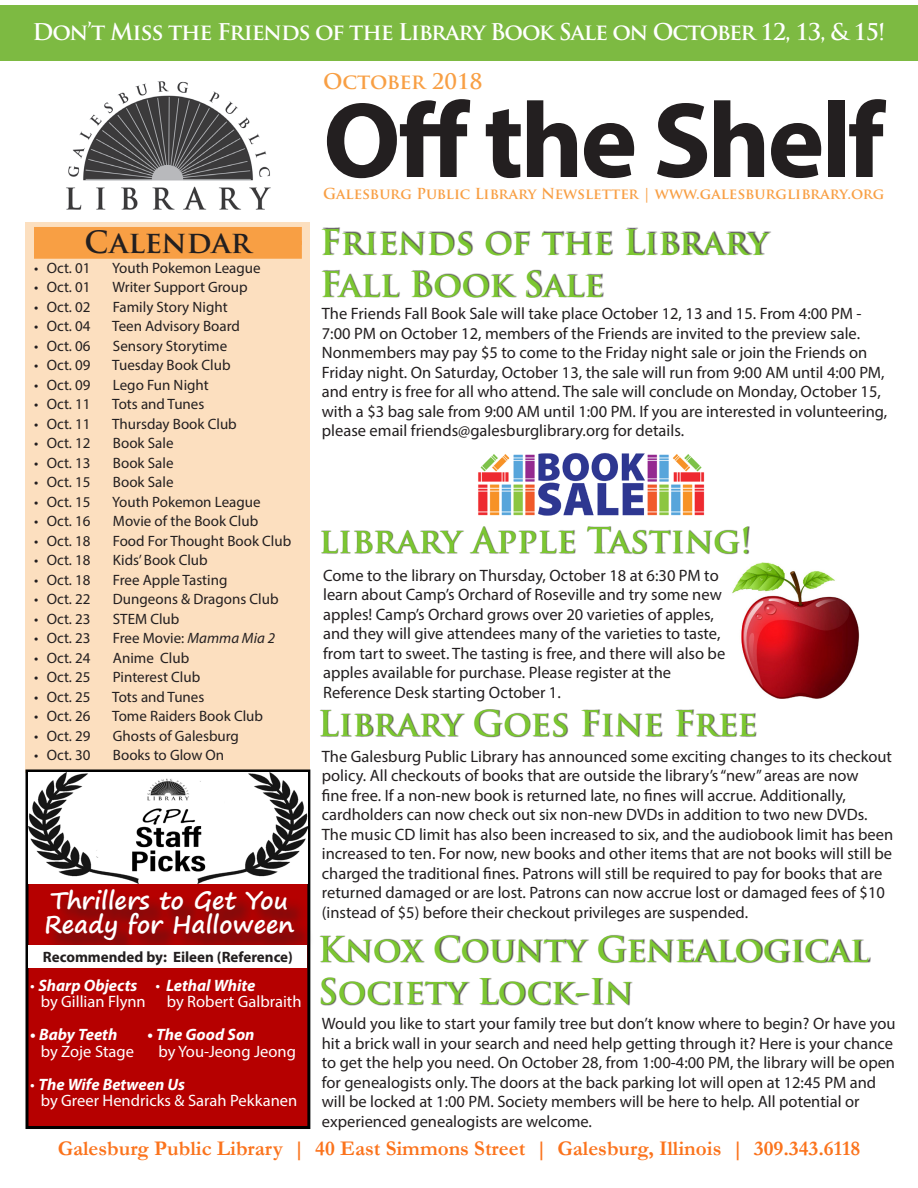
<style>
.page{position:relative;width:918px;height:1188px;background:#fff}
.page>*{position:absolute;margin:0;border:0;box-sizing:border-box;transform-origin:0 0}
.t1{font:700 108px "Myriad Pro";letter-spacing:-.03em;color:#231f20}
.Body{font:700 34.5px/42px "Trajan Pro";color:#7cc731}
.Body-2{font:700 30px "Trajan Pro";color:#231f20}
.t2{font:700 24px/24px "Segoe Print";color:#fff}
.News_title_flash{font:700 22.5px "Trajan Pro";letter-spacing:-.05em;color:#fff}
.t3{font:700 21px "Garamond";color:#fb731c}
.t4{font:700 21px "Trajan Pro";letter-spacing:-.005em;color:#f89f44}
.Body-3{font:16.5px/19.5px "Myriad Pro";color:#231f20}
.Body-4{font:16.5px "Myriad Pro";color:#fff}
.Body-5{font:italic 700 16.5px "Myriad Pro";color:#fff}
.t5{font:15px "Myriad Pro";color:#231f20}
.t6{font:700 15px "Myriad Pro";color:#231f20}
.Tagline{font:700 14.85px "Trajan Pro";color:#f89f44}
.s1{font-style:italic}
.s2{font-weight:400;font-style:normal}
.s3{font-weight:400}
.s4{font-style:normal}
</style>
<div class="page">
<div style="left:0;top:5px;width:918px;height:55px;background:#7dba42"></div>
<div style="left:26px;top:222px;width:284px;height:550px;background:#fcdfbf"></div>
<div style="left:34px;top:227px;width:268px;height:18px;background:#f89f44"></div>
<div style="left:34px;top:241px;width:268px;height:18px;background:#f89f44"></div>
<div style="left:26px;top:770px;width:284px;height:359px;background:#b60000;border:3px solid #000"></div>
<div style="left:320px;top:709px;width:437px;height:28px;background:#231f20;opacity:.75"></div>
<div style="left:320px;top:934px;width:551px;height:72px;background:#231f20;opacity:.75"></div>
<div style="left:322px;top:228px;width:450px;height:70px;background:#231f20;opacity:.75"></div>
<div style="left:46px;top:890px;width:268px;height:71px;background:#231f20;opacity:.75"></div>
<div style="left:321px;top:526px;width:429px;height:28px;background:#231f20;opacity:.75"></div>
<img style="left:732px;top:563px;width:128px;height:136px">
<img style="left:28px;top:772px;width:279px;height:111px">
<div style="left:28px;top:945px;width:279px;height:23px;background:#fff"></div>
<img style="left:478px;top:453px;width:227px;height:63px">
<img style="left:66px;top:81px;width:205px;height:129px">
<p class="News_title_flash" style="left:33px;top:18px;width:854px">Don’t Miss the Friends of the Library Book Sale on October 12, 13, &amp; 15!</p>
<p class="t4" style="left:323px;top:69px;width:161px">October 2018</p>
<p class="t1" style="left:323px;top:70px;width:563px">Off the Shelf</p>
<p class="Body-2" style="left:85px;top:224px;width:168px">Calendar</p>
<p class="t5" style="left:34px;top:259px;width:58px">• Oct. 01</p>
<p class="t5" style="left:112px;top:259px;width:150px">Youth Pokemon League</p>
<p class="t5" style="left:34px;top:278px;width:58px">• Oct. 01</p>
<p class="t5" style="left:112px;top:278px;width:137px">Writer Support Group</p>
<p class="t5" style="left:34px;top:298px;width:58px">• Oct. 02</p>
<p class="t5" style="left:113px;top:298px;width:116px">Family Story Night</p>
<p class="t5" style="left:34px;top:317px;width:58px">• Oct. 04</p>
<p class="t5" style="left:112px;top:317px;width:129px">Teen Advisory Board</p>
<p class="t5" style="left:34px;top:337px;width:58px">• Oct. 06</p>
<p class="t5" style="left:113px;top:337px;width:116px">Sensory Storytime</p>
<p class="t5" style="left:34px;top:356px;width:58px">• Oct. 09</p>
<p class="t5" style="left:112px;top:356px;width:120px">Tuesday Book Club</p>
<p class="t5" style="left:34px;top:376px;width:58px">• Oct. 09</p>
<p class="t5" style="left:113px;top:376px;width:97px">Lego Fun Night</p>
<p class="t5" style="left:34px;top:395px;width:58px">• Oct. 11</p>
<p class="t5" style="left:112px;top:395px;width:94px">Tots and Tunes</p>
<p class="t5" style="left:34px;top:415px;width:58px">• Oct. 11</p>
<p class="t5" style="left:112px;top:415px;width:126px">Thursday Book Club</p>
<p class="t5" style="left:34px;top:434px;width:58px">• Oct. 12</p>
<p class="t5" style="left:113px;top:434px;width:62px">Book Sale</p>
<p class="t5" style="left:34px;top:454px;width:58px">• Oct. 13</p>
<p class="t5" style="left:113px;top:454px;width:62px">Book Sale</p>
<p class="t5" style="left:34px;top:473px;width:58px">• Oct. 15</p>
<p class="t5" style="left:113px;top:473px;width:62px">Book Sale</p>
<p class="t5" style="left:34px;top:493px;width:58px">• Oct. 15</p>
<p class="t5" style="left:112px;top:493px;width:150px">Youth Pokemon League</p>
<p class="t5" style="left:34px;top:512px;width:58px">• Oct. 16</p>
<p class="t5" style="left:113px;top:512px;width:147px">Movie of the Book Club</p>
<p class="t5" style="left:34px;top:532px;width:58px">• Oct. 18</p>
<p class="t5" style="left:113px;top:532px;width:180px">Food For Thought Book Club</p>
<p class="t5" style="left:34px;top:551px;width:58px">• Oct. 18</p>
<p class="t5" style="left:113px;top:551px;width:96px">Kids’ Book Club</p>
<p class="t5" style="left:34px;top:571px;width:58px">• Oct. 18</p>
<p class="t5" style="left:113px;top:571px;width:116px">Free Apple Tasting</p>
<p class="t5" style="left:34px;top:590px;width:58px">• Oct. 22</p>
<p class="t5" style="left:113px;top:590px;width:167px">Dungeons &amp; Dragons Club</p>
<p class="t5" style="left:34px;top:610px;width:58px">• Oct. 23</p>
<p class="t5" style="left:113px;top:610px;width:68px">STEM Club</p>
<p class="t5" style="left:34px;top:629px;width:58px">• Oct. 23</p>
<p class="t5" style="left:113px;top:629px;width:164px">Free Movie: <span class="s1">Mamma Mia 2</span></p>
<p class="t5" style="left:34px;top:649px;width:58px">• Oct. 24</p>
<p class="t5" style="left:113px;top:649px;width:78px">Anime Club</p>
<p class="t5" style="left:34px;top:668px;width:58px">• Oct. 25</p>
<p class="t5" style="left:113px;top:668px;width:89px">Pinterest Club</p>
<p class="t5" style="left:34px;top:688px;width:58px">• Oct. 25</p>
<p class="t5" style="left:112px;top:688px;width:94px">Tots and Tunes</p>
<p class="t5" style="left:34px;top:707px;width:58px">• Oct. 26</p>
<p class="t5" style="left:112px;top:707px;width:152px">Tome Raiders Book Club</p>
<p class="t5" style="left:34px;top:727px;width:58px">• Oct. 29</p>
<p class="t5" style="left:113px;top:727px;width:128px">Ghosts of Galesburg</p>
<p class="t5" style="left:34px;top:746px;width:58px">• Oct. 30</p>
<p class="t5" style="left:113px;top:746px;width:113px">Books to Glow On</p>
<p class="t2" style="left:44px;top:887px;width:251px">Thrillers to Get You<br>Ready for Halloween</p>
<p class="t6" style="left:43px;top:947px;width:251px">Recommended by: Eileen (Reference)</p>
<p class="Body-5" style="left:30px;top:975px;width:227px"><span class="s2">•</span> Sharp Objects <span class="s3">•</span> Lethal White</p>
<p class="Body-4" style="left:41px;top:992px;width:107px">by Gillian Flynn</p>
<p class="Body-4" style="left:167px;top:992px;width:136px">by Robert Galbraith</p>
<p class="Body-5" style="left:30px;top:1024px;width:89px"><span class="s4">•</span> Baby Teeth</p>
<p class="Body-5" style="left:147px;top:1024px;width:109px"><span class="s4">•</span> The Good Son</p>
<p class="Body-4" style="left:41px;top:1041px;width:95px">by Zoje Stage</p>
<p class="Body-4" style="left:159px;top:1041px;width:139px">by You-Jeong Jeong</p>
<p class="Body-5" style="left:30px;top:1074px;width:156px"><span class="s2">•</span> The Wife Between Us</p>
<p class="Body-4" style="left:41px;top:1091px;width:258px">by Greer Hendricks &amp; Sarah Pekkanen</p>
<p class="Tagline" style="left:323px;top:184px;width:563px">Galesburg Public Library Newsletter | www.galesburglibrary.org</p>
<p class="Body" style="left:320px;top:222px;width:450px">Friends of the Library</p>
<p class="Body" style="left:320px;top:264px;width:286px">Fall Book Sale</p>
<p class="Body-3" style="left:322px;top:304px;width:567px">The Friends Fall Book Sale will take place October 12, 13 and 15. From 4:00 PM - 7:00 PM on October 12, members of the Friends are invited to the preview sale.<br>Nonmembers may pay $5 to come to the Friday night sale or join the Friends on Friday night. On Saturday, October 13, the sale will run from 9:00 AM until 4:00 PM, and entry is free for all who attend. The sale will conclude on Monday, October 15, with a $3 bag sale from 9:00 AM until 1:00 PM. If you are interested in volunteering, please email friends@galesburglibrary.org for details.</p>
<p class="Body" style="left:319px;top:520px;width:433px">library Apple Tasting!</p>
<p class="Body-3" style="left:323px;top:565px;width:397px">Come to the library on Thursday, October 18 at 6:30 PM to</p>
<p class="Body-3" style="left:323px;top:585px;width:400px">learn about Camp’s Orchard of Roseville and try some new</p>
<p class="Body-3" style="left:323px;top:604px;width:392px">apples! Camp’s Orchard grows over 20 varieties of apples,</p>
<p class="Body-3" style="left:323px;top:624px;width:399px">and they will give attendees many of the varieties to taste,</p>
<p class="Body-3" style="left:323px;top:643px;width:404px">from tart to sweet. The tasting is free, and there will also be</p>
<p class="Body-3" style="left:323px;top:663px;width:349px">apples available for purchase. Please register at the</p>
<p class="Body-3" style="left:323px;top:682px;width:239px">Reference Desk starting October 1.</p>
<p class="Body" style="left:318px;top:703px;width:441px">Library Goes Fine Free</p>
<p class="Body-3" style="left:322px;top:746px;width:573px">The Galesburg Public Library has announced some exciting changes to its checkout policy. All checkouts of books that are outside the library’s “new” areas are now<br>fine free. If a non-new book is returned late, no fines will accrue. Additionally, cardholders can now check out six non-new DVDs in addition to two new DVDs.<br>The music CD limit has also been increased to six, and the audiobook limit has been increased to ten. For now, new books and other items that are not books will still be charged the traditional fines. Patrons will still be required to pay for books that are returned damaged or are lost. Patrons can now accrue lost or damaged fees of $10 (instead of $5) before their checkout privileges are suspended.</p>
<p class="Body" style="left:318px;top:929px;width:553px">Knox County Genealogical<br>Society Lock-In</p>
<p class="Body-3" style="left:322px;top:1014px;width:575px">Would you like to start your family tree but don’t know where to begin? Or have you hit a brick wall in your search and need help getting through it? Here is your chance to get the help you need. On October 28, from 1:00-4:00 PM, the library will be open for genealogists only. The doors at the back parking lot will open at 12:45 PM and will be locked at 1:00 PM. Society members will be here to help. All potential or experienced genealogists are welcome.</p>
<p class="t3" style="left:58px;top:1134px;width:804px">Galesburg Public Library | 40 East Simmons Street | Galesburg, Illinois | 309.343.6118</p>
</div>
